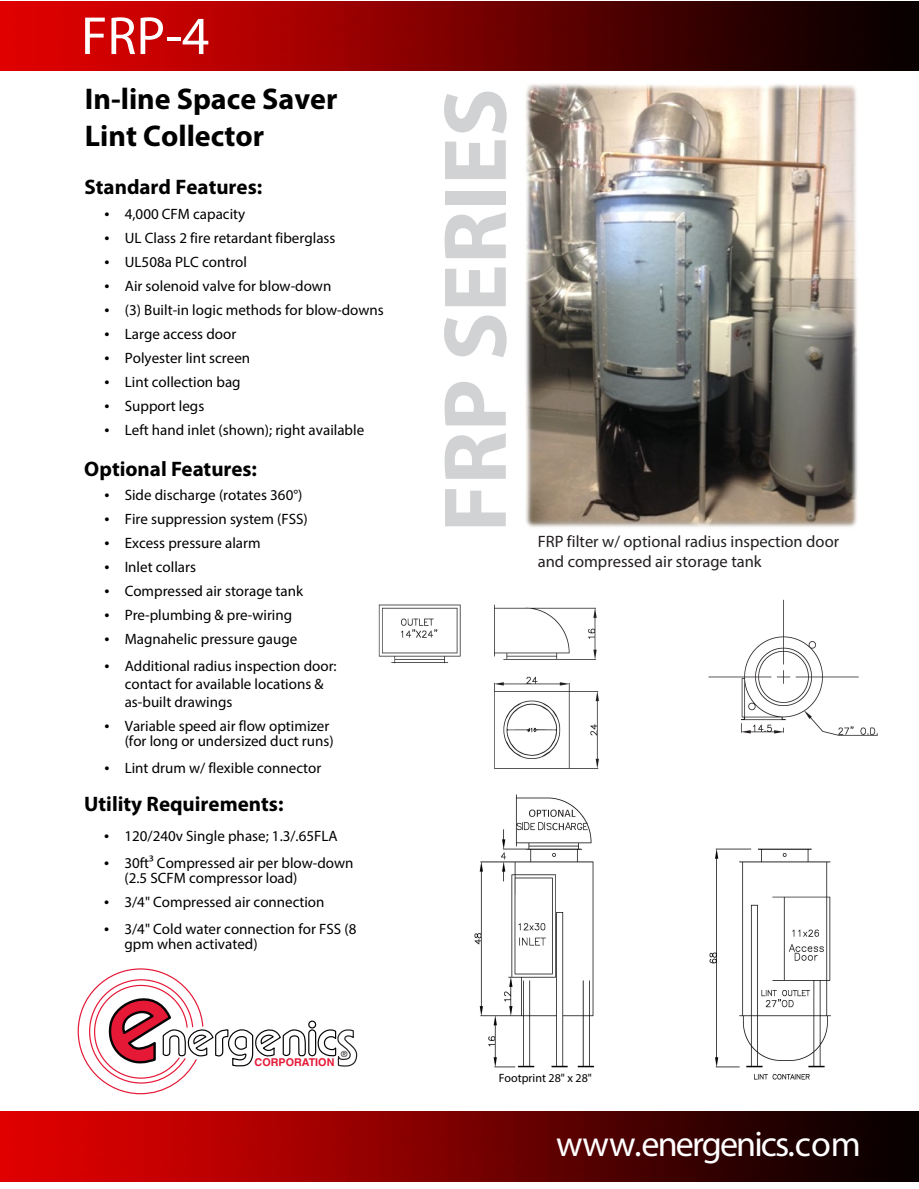
<style>
.page{position:relative;width:919px;height:1189px;background:#fff}
.page>*{position:absolute;margin:0;border:0;box-sizing:border-box;transform-origin:0 0}
.t1{font:700 90px "Myriad Pro";color:#d1d2d3}
.t2{font:54px "Myriad Pro";color:#fff}
.t3{font:36px "Myriad Pro";letter-spacing:-.055em;color:#fff}
.t4{font:700 30px/37.5px "Myriad Pro";color:#000}
.Large_Title{font:700 21px "Myriad Pro";color:#000}
.t5{font:16.5px/19.8px "Myriad Pro";color:#231f20}
.Bullets{font:15px/15.1px "Myriad Pro";color:#000}
.t6{font:12px "Myriad Pro";color:#000}
.t7{font:700 10.8px "Helvetica";color:#e51836}
.t8{font:8.4px "Helvetica";color:#231f20}
.s1{font-size:18px}
</style>
<div class="page">
<img style="left:0;top:1px;width:918px;height:70px">
<img style="left:525px;top:84px;width:333px;height:443px">
<img style="left:0;top:1111px;width:918px;height:69px">
<img style="left:378px;top:599px;width:500px;height:481px">
<div style="left:308px;top:1020px;width:8px;height:8px;border:1px solid #040504;border-radius:50%"></div>
<div style="left:308px;top:1029px;width:8px;height:26px;border:1px solid #040504;border-radius:4px"></div>
<svg style="left:317px;top:1029px;width:40px;height:37px"></svg>
<svg style="left:78px;top:968px;width:228px;height:125px"></svg>
<p class="t2" style="left:81px;top:4px;width:130px">FRP-4</p>
<p class="t4" style="left:85px;top:80px;width:254px">In-line Space Saver<br>Lint Collector</p>
<p class="Large_Title" style="left:84px;top:173px;width:179px">Standard Features:</p>
<p class="Bullets" style="left:104px;top:206px;width:142px"><span class="s1">•</span> 4,000 CFM capacity</p>
<p class="Bullets" style="left:104px;top:230px;width:232px"><span class="s1">•</span> UL Class 2 fire retardant fiberglass</p>
<p class="Bullets" style="left:104px;top:254px;width:144px"><span class="s1">•</span> UL508a PLC control</p>
<p class="Bullets" style="left:104px;top:278px;width:228px"><span class="s1">•</span> Air solenoid valve for blow-down</p>
<p class="Bullets" style="left:104px;top:302px;width:281px"><span class="s1">•</span> (3) Built-in logic methods for blow-downs</p>
<p class="Bullets" style="left:104px;top:326px;width:133px"><span class="s1">•</span> Large access door</p>
<p class="Bullets" style="left:104px;top:350px;width:147px"><span class="s1">•</span> Polyester lint screen</p>
<p class="Bullets" style="left:104px;top:374px;width:137px"><span class="s1">•</span> Lint collection bag</p>
<p class="Bullets" style="left:104px;top:398px;width:101px"><span class="s1">•</span> Support legs</p>
<p class="Bullets" style="left:104px;top:422px;width:261px"><span class="s1">•</span> Left hand inlet (shown); right available</p>
<p class="Large_Title" style="left:84px;top:455px;width:174px">Optional Features:</p>
<p class="Bullets" style="left:104px;top:487px;width:199px"><span class="s1">•</span> Side discharge (rotates 360°)</p>
<p class="Bullets" style="left:104px;top:511px;width:205px"><span class="s1">•</span> Fire suppression system (FSS)</p>
<p class="Bullets" style="left:104px;top:535px;width:157px"><span class="s1">•</span> Excess pressure alarm</p>
<p class="Bullets" style="left:104px;top:559px;width:93px"><span class="s1">•</span> Inlet collars</p>
<p class="Bullets" style="left:104px;top:583px;width:200px"><span class="s1">•</span> Compressed air storage tank</p>
<p class="Bullets" style="left:104px;top:607px;width:189px"><span class="s1">•</span> Pre-plumbing &amp; pre-wiring</p>
<p class="Bullets" style="left:104px;top:631px;width:194px"><span class="s1">•</span> Magnahelic pressure gauge</p>
<p class="Bullets" style="left:125px;top:657px;width:213px;line-height:18px;text-indent:-20px"><span class="s1">•</span> Additional radius inspection door: contact for available locations &amp; as-built drawings</p>
<p class="Bullets" style="left:104px;top:718px;width:230px;text-align:right"><span class="s1">•</span> Variable speed air flow optimizer (for long or undersized duct runs)</p>
<p class="Bullets" style="left:104px;top:760px;width:218px"><span class="s1">•</span> Lint drum w/ flexible connector</p>
<h3 class="Large_Title" style="left:84px;top:791px;width:201px">Utility Requirements:</h3>
<p class="Bullets" style="left:104px;top:827px;width:235px"><span class="s1">•</span> 120/240v Single phase; 1.3/.65FLA</p>
<p class="Bullets" style="left:124px;top:854px;width:230px;text-indent:-20px"><span class="s1">•</span> 30ft³ Compressed air per blow-down (2.5 SCFM compressor load)</p>
<p class="Bullets" style="left:104px;top:893px;width:222px"><span class="s1">•</span> 3/4" Compressed air connection</p>
<p class="Bullets" style="left:124px;top:920px;width:233px;text-indent:-20px"><span class="s1">•</span> 3/4" Cold water connection for FSS (8 gpm when activated)</p>
<p class="t8" style="left:341px;top:1049px;width:8px">®</p>
<p class="t7" style="left:254px;top:1055px;width:81px">CORPORATION</p>
<p class="t1" style="left:422px;top:532px;width:445px;rotate:-90deg">FRP SERIES</p>
<p class="t5" style="left:537px;top:531px;width:303px">FRP filter w/ optional radius inspection door and compressed air storage tank</p>
<p class="t6" style="left:498px;top:1070px;width:95px">Footprint 28" x 28"</p>
<h3 class="t3" style="left:555px;top:1121px;width:306px">www.energenics.com</h3>
</div>
